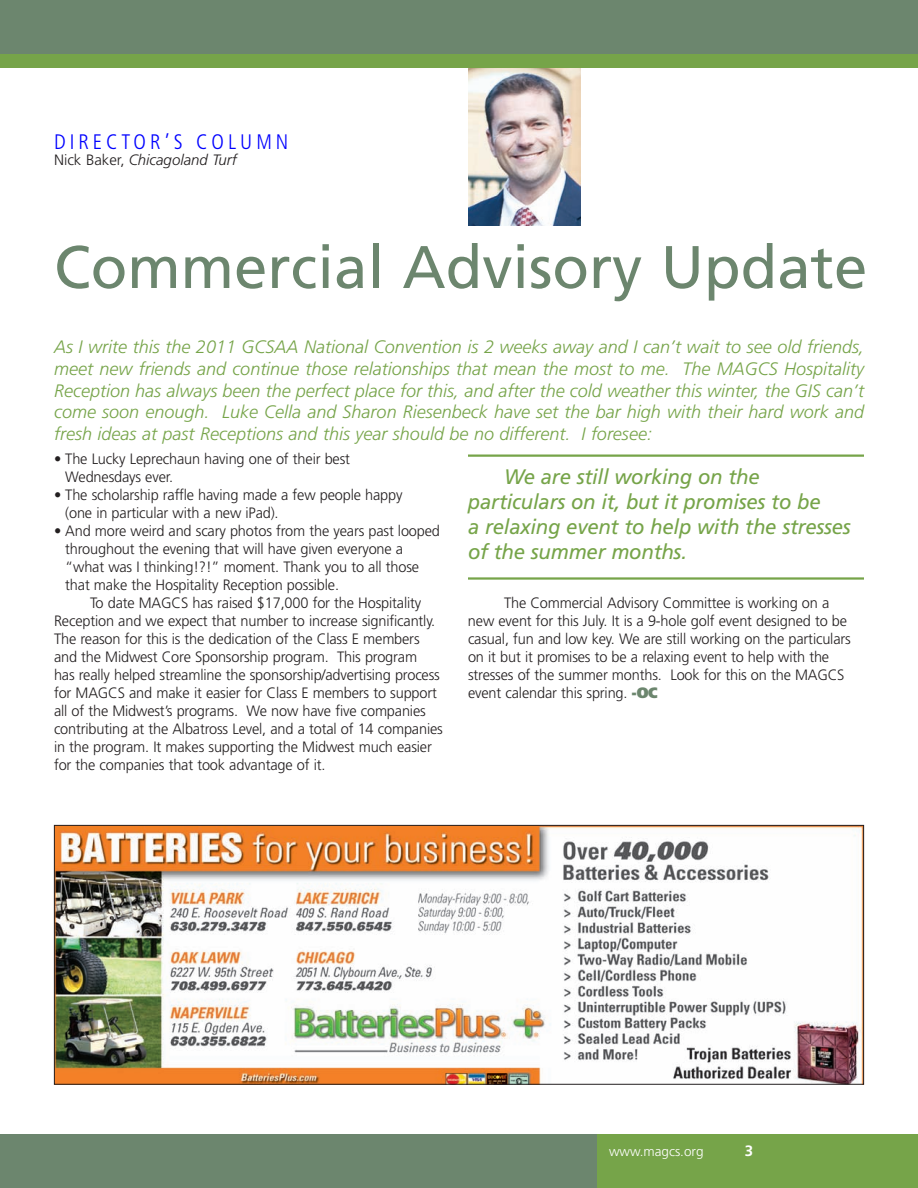
<style>
.page{position:relative;width:918px;height:1188px;background:#fff}
.page>*{position:absolute;margin:0;border:0;box-sizing:border-box;transform-origin:0 0}
.t1{font:60px "Frutiger";color:#6c866e}
.t2{font:italic 21px/25.2px "Frutiger";letter-spacing:-.01em;color:#76a449}
.t3{font:300 condensed 21px "Frutiger";letter-spacing:.19em;color:#00f}
.t4{font:italic 300 18px/21.6px "Frutiger";color:#76a449;text-align:justify}
.t5{font:300 15px/18px "Frutiger";letter-spacing:-.01em;color:#231f20}
.t6{font:italic 300 15px "Frutiger";color:#231f20}
.t7{font:700 15px "Frutiger";color:#fff}
.t8{font:300 13.5px "Frutiger";color:#fff}
.s1{font-style:normal}
.s2{font-weight:900;color:#6c866e}
</style>
<div class="page">
<img style="left:468px;top:68px;width:112px;height:158px">
<div style="left:0;top:0;width:918px;height:68px;background:#6c866e"></div>
<div style="left:0;top:1134px;width:918px;height:54px;background:#6c866e"></div>
<div style="left:597px;top:1134px;width:321px;height:54px;background:#76a449"></div>
<div style="left:0;top:54px;width:918px;height:14px;background:#76a449"></div>
<img style="left:56px;top:827px;width:806px;height:256px">
<div style="left:54px;top:825px;width:810px;height:260px;border:1px solid #231f20"></div>
<hr style="left:468px;top:454px;width:396px;height:3px;background:#76a449">
<hr style="left:468px;top:577px;width:396px;height:3px;background:#76a449">
<h2 class="t3" style="left:54px;top:133px;width:236px">DIRECTOR’S COLUMN</h2>
<p class="t6" style="left:54px;top:154px;width:184px"><span class="s1">Nick Baker,</span> Chicagoland Turf</p>
<h1 class="t1" style="left:54px;top:243px;width:815px">Commercial Advisory Update</h1>
<p class="t4" style="left:54px;top:338px;width:812px">As I write this the 2011 GCSAA National Convention is 2 weeks away and I can’t wait to see old friends, meet new friends and continue those relationships that mean the most to me. The MAGCS Hospitality Reception has always been the perfect place for this, and after the cold weather this winter, the GIS can’t come soon enough. Luke Cella and Sharon Riesenbeck have set the bar high with their hard work and fresh ideas at past Receptions and this year should be no different. I foresee:</p>
<p class="t5" style="left:65px;top:450px;width:286px;text-indent:-11px">• The Lucky Leprechaun having one of their best<br>Wednesdays ever.</p>
<p class="t5" style="left:65px;top:486px;width:339px;text-indent:-11px">• The scholarship raffle having made a few people happy (one in particular with a new iPad).</p>
<p class="t5" style="left:65px;top:522px;width:376px;text-indent:-11px">• And more weird and scary photos from the years past looped throughout the evening that will have given everyone a “what was I thinking!?!” moment. Thank you to all those that make the Hospitality Reception possible.</p>
<p class="t5" style="left:54px;top:594px;width:390px;text-indent:36px">To date MAGCS has raised $17,000 for the Hospitality Reception and we expect that number to increase significantly.<br>The reason for this is the dedication of the Class E members and the Midwest Core Sponsorship program. This program<br>has really helped streamline the sponsorship/advertising process for MAGCS and make it easier for Class E members to support all of the Midwest’s programs. We now have five companies contributing at the Albatross Level, and a total of 14 companies in the program. It makes supporting the Midwest much easier for the companies that took advantage of it.</p>
<p class="t5" style="left:468px;top:594px;width:384px;text-indent:36px">The Commercial Advisory Committee is working on a new event for this July. It is a 9-hole golf event designed to be casual, fun and low key. We are still working on the particulars on it but it promises to be a relaxing event to help with the stresses of the summer months. Look for this on the MAGCS event calendar this spring. <span class="s2">-OC</span></p>
<h2 class="t2" style="left:468px;top:465px;width:384px;text-indent:36px">We are still working on the particulars on it, but it promises to be<br>a relaxing event to help with the stresses of the summer months.</h2>
<p class="t8" style="left:609px;top:1146px;width:96px">www.magcs.org</p>
<p class="t7" style="left:745px;top:1144px;width:10px">3</p>
</div>
